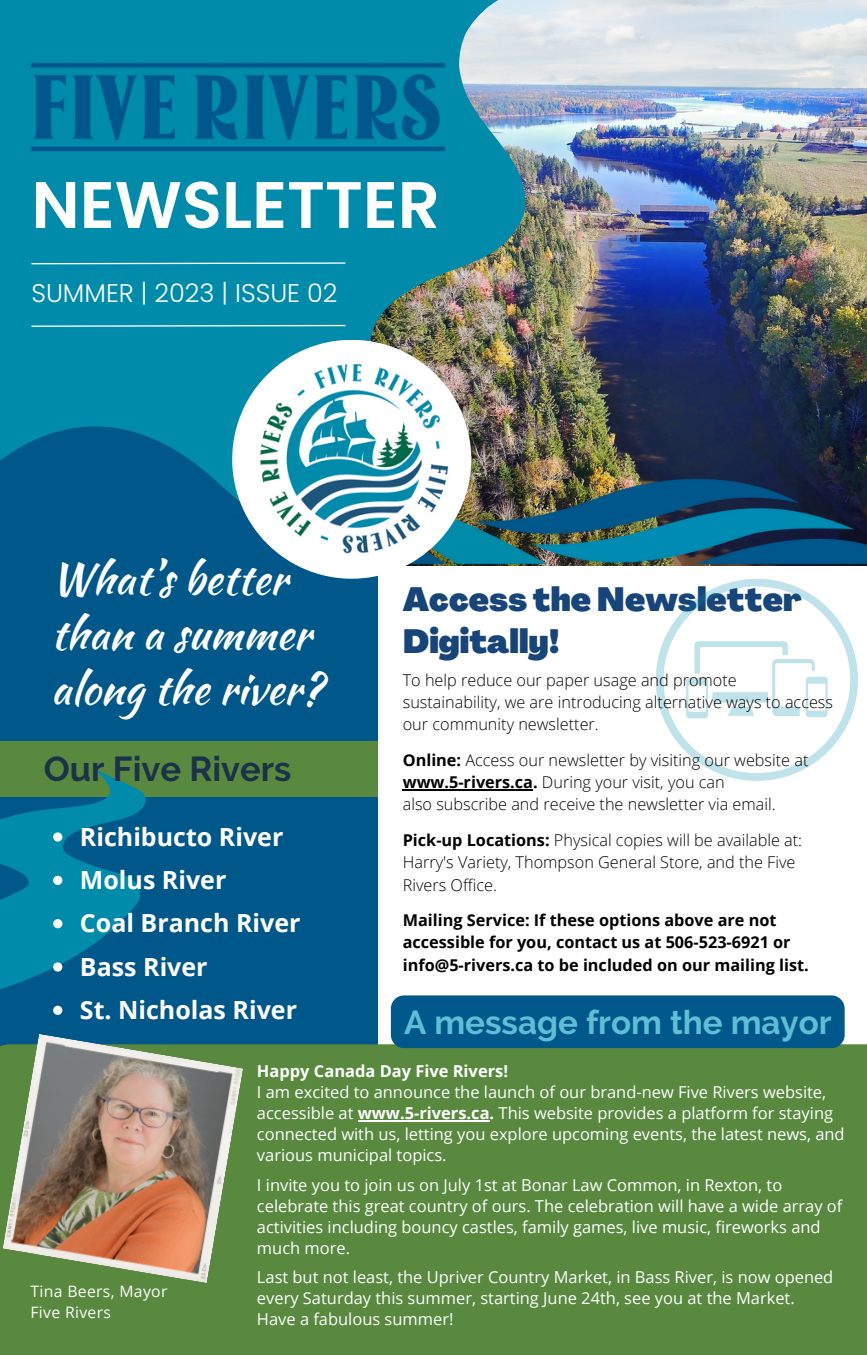
<style>
.page{position:relative;width:867px;height:1355px;background:#fff}
.page>*{position:absolute;margin:0;border:0;box-sizing:border-box;transform-origin:0 0}
.t1{font:600 65.62px "Poppins";color:#fff}
.t2{font:43.4px/55.1px "Kaushan Script";color:#fff}
.t3{font:700 34.48px "Raleway";color:#1c3249}
.t4{font:900 33.07px/42px "Agrandir";color:#174479}
.t5{font:700 33.07px "Raleway";color:#5fbdd6}
.t6{font:300 25.55px "Poppins";color:#fff}
.t7{font:700 25.03px "Open Sans";color:#fff}
.t8{font:16.45px/21px "Open Sans";color:#fff}
.t9{font:700 16.45px "Open Sans";color:#fff}
.t10{font:300 16.28px/22.4px "Open Sans";color:#000}
.t11{font:700 16.28px/22.4px "Open Sans";color:#000}
.t12{font:15.75px "Open Sans";letter-spacing:.02em;color:#fdfdfd}
.s1{font-weight:700}
</style>
<div class="page">
<img style="left:567px;top:0;width:299px;height:453px">
<div style="left:0;top:421px;width:377px;height:933px;background:#00578a"></div>
<img style="left:0;top:0;width:567px;height:471px">
<div style="left:0;top:741px;width:378px;height:56px;background:#58893f"></div>
<div style="left:0;top:1044px;width:866px;height:310px;background:#58893f"></div>
<img style="left:204px;top:453px;width:662px;height:149px">
<img style="left:232px;top:340px;width:239px;height:239px">
<img style="left:252px;top:360px;width:199px;height:199px">
<svg style="left:30px;top:262px;width:316px;height:3px"></svg>
<img style="left:20px;top:36px;width:435px;height:145px">
<svg style="left:30px;top:324px;width:316px;height:3px"></svg>
<img style="left:3px;top:1034px;width:240px;height:249px">
<svg style="left:655px;top:579px;width:202px;height:202px"></svg>
<hr style="left:402px;top:789px;width:131px;height:1px;background:#000">
<hr style="left:357px;top:1120px;width:132px;height:1px;background:#fff">
<svg style="left:0;top:769px;width:146px;height:246px"></svg>
<div style="left:391px;top:995px;width:453px;height:53px;background:#00578a;border-radius:13px"></div>
<p class="t1" style="left:31px;top:159px;width:410px">NEWSLETTER</p>
<p class="t6" style="left:31px;top:275px;width:307px">SUMMER | 2023 | ISSUE 02</p>
<p class="t2" style="left:51px;top:551px;width:273px">What’s better than a summer along the river?</p>
<p class="t4" style="left:402px;top:582px;width:400px">Access the Newsletter<br>Digitally!</p>
<p class="t10" style="left:402px;top:668px;width:431px">To help reduce our paper usage and promote sustainability, we are introducing alternative ways to access</p>
<p class="t10" style="left:402px;top:713px;width:197px">our community newsletter.</p>
<p class="t10" style="left:402px;top:748px;width:407px"><span class="s1">Online:</span> Access our newsletter by visiting our website at <span class="s1">www.5-rivers.ca.</span> During your visit, you can</p>
<p class="t10" style="left:402px;top:793px;width:374px">also subscribe and receive the newsletter via email.</p>
<p class="t10" style="left:402px;top:828px;width:401px"><span class="s1">Pick-up Locations:</span> Physical copies will be available at:<br>Harry's Variety, Thompson General Store, and the Five<br>Rivers Office.</p>
<p class="t11" style="left:402px;top:908px;width:407px">Mailing Service: If these options above are not accessible for you, contact us at 506-523-6921 or info@5-rivers.ca to be included on our mailing list.</p>
<p class="t3" style="left:44px;top:748px;width:249px">Our Five Rivers</p>
<p class="t7" style="left:80px;top:819px;width:205px">Richibucto River</p>
<p class="t7" style="left:80px;top:862px;width:148px">Molus River</p>
<p class="t7" style="left:80px;top:905px;width:222px">Coal Branch River</p>
<p class="t7" style="left:80px;top:948px;width:129px">Bass River</p>
<p class="t7" style="left:80px;top:992px;width:218px">St. Nicholas River</p>
<p class="t5" style="left:404px;top:1002px;width:429px">A message from the mayor</p>
<p class="t12" style="left:31px;top:1280px;width:138px">Tina Beers, Mayor</p>
<p class="t12" style="left:31px;top:1301px;width:82px">Five Rivers</p>
<p class="t9" style="left:257px;top:1059px;width:252px">Happy Canada Day Five Rivers!</p>
<p class="t8" style="left:257px;top:1081px;width:589px">I am excited to announce the launch of our brand-new Five Rivers website, accessible at <span class="s1">www.5-rivers.ca.</span> This website provides a platform for staying connected with us, letting you explore upcoming events, the latest news, and various municipal topics.</p>
<p class="t8" style="left:257px;top:1174px;width:586px">I invite you to join us on July 1st at Bonar Law Common, in Rexton, to celebrate this great country of ours. The celebration will have a wide array of activities including bouncy castles, family games, live music, fireworks and much more.</p>
<p class="t8" style="left:257px;top:1266px;width:577px">Last but not least, the Upriver Country Market, in Bass River, is now opened every Saturday this summer, starting June 24th, see you at the Market.</p>
<p class="t8" style="left:257px;top:1308px;width:198px">Have a fabulous summer!</p>
</div>
